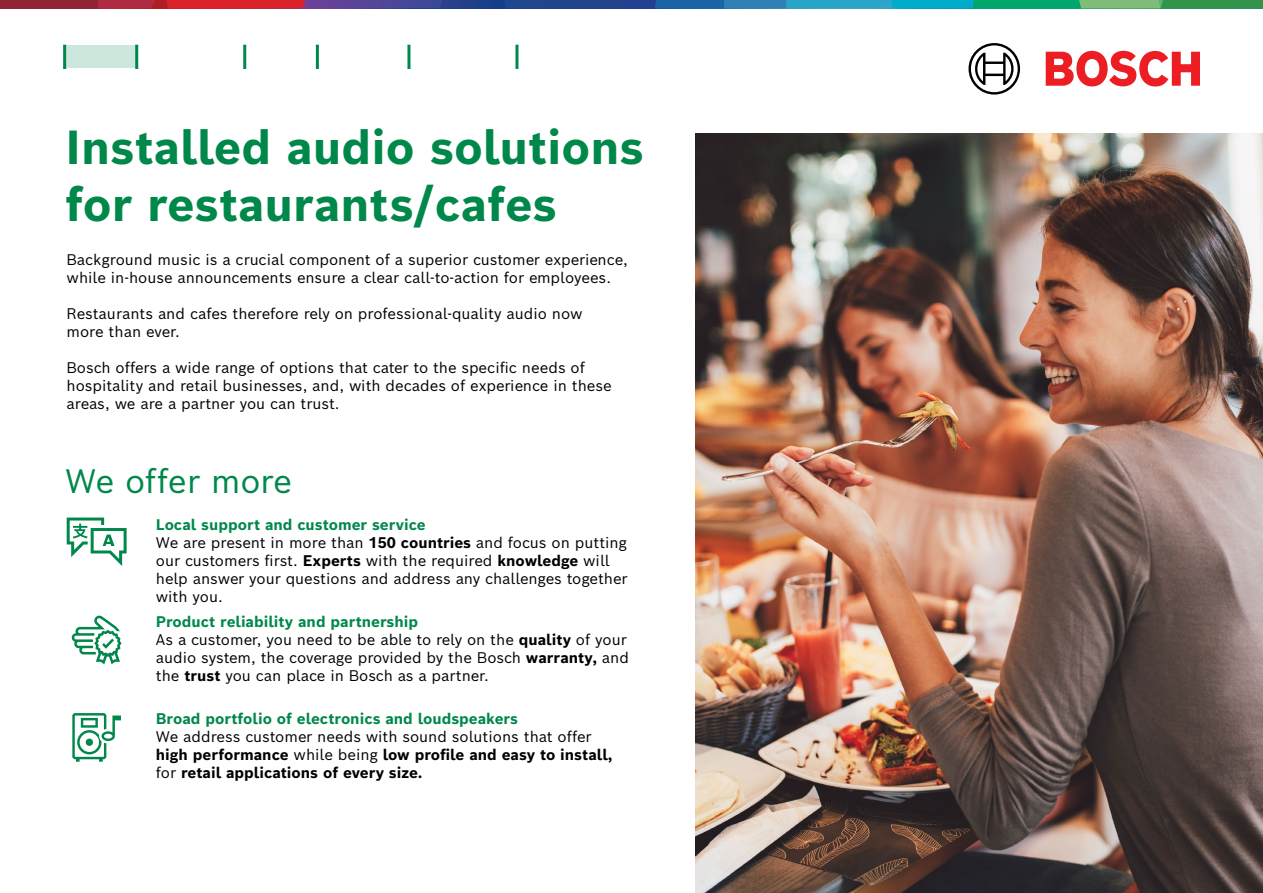
<style>
.page{position:relative;width:1263px;height:893px;background:#fff}
.page>*{position:absolute;margin:0;border:0;box-sizing:border-box;transform-origin:0 0}
.t1{font:700 46.5px/57px "Bosch Sans";color:#00884a}
.t2{font:33px "Bosch Sans";letter-spacing:-.015em;color:#00884a}
.t3{font:15px/18px "Bosch Sans";color:#000}
.t4{font:700 15px/18px "Bosch Sans";color:#000}
.t5{font:700 15px "Bosch Sans";color:#00884a}
.s1{font-weight:700;color:#00884a}
.s2{font-weight:700}
.s3{font-weight:400}
</style>
<div class="page">
<img style="left:695px;top:134px;width:568px;height:759px">
<svg style="left:66px;top:517px;width:61px;height:49px"></svg>
<svg style="left:71px;top:615px;width:51px;height:50px"></svg>
<svg style="left:72px;top:713px;width:49px;height:49px"></svg>
<div style="left:0;top:0;width:97px;height:9px;background:#902336"></div>
<svg style="left:97px;top:0;width:1166px;height:9px;background:#486b80"></svg>
<svg style="left:1046px;top:51px;width:154px;height:35px"></svg>
<svg style="left:968px;top:43px;width:52px;height:52px"></svg>
<div style="left:65px;top:45px;width:72px;height:22px;background:#cce7db"></div>
<hr style="left:135px;top:45px;width:3px;height:24px;background:#00884a">
<hr style="left:316px;top:45px;width:3px;height:24px;background:#00884a">
<hr style="left:243px;top:45px;width:3px;height:24px;background:#00884a">
<hr style="left:63px;top:45px;width:3px;height:24px;background:#00884a">
<hr style="left:407px;top:45px;width:3px;height:24px;background:#00884a">
<hr style="left:515px;top:45px;width:3px;height:24px;background:#00884a">
<h1 class="t1" style="left:65px;top:114px;width:580px">Installed audio solutions for restaurants/cafes</h1>
<p class="t3" style="left:67px;top:249px;width:563px">Background music is a crucial component of a superior customer experience, while in-house announcements ensure a clear call-to-action for employees.</p>
<p class="t3" style="left:67px;top:303px;width:518px">Restaurants and cafes therefore rely on professional-quality audio now more than ever.</p>
<p class="t3" style="left:67px;top:357px;width:547px">Bosch offers a wide range of options that cater to the specific needs of hospitality and retail businesses, and, with decades of experience in these areas, we are a partner you can trust.</p>
<h2 class="t2" style="left:65px;top:453px;width:229px">We offer more</h2>
<p class="t3" style="left:156px;top:514px;width:473px"><span class="s1">Local support and customer service<br></span>We are present in more than <span class="s2">150 countries</span> and focus on putting our customers first. <span class="s2">Experts</span> with the required <span class="s2">knowledge</span> will help answer your questions and address any challenges together with you.</p>
<p class="t3" style="left:156px;top:612px;width:475px"><span class="s1">Product reliability and partnership<br></span>As a customer, you need to be able to rely on the <span class="s2">quality</span> of your audio system, the coverage provided by the Bosch <span class="s2">warranty,</span> and the <span class="s2">trust</span> you can place in Bosch as a partner.</p>
<p class="t5" style="left:156px;top:706px;width:364px">Broad portfolio of electronics and loudspeakers</p>
<p class="t4" style="left:156px;top:726px;width:458px"><span class="s3">We address customer needs with sound solutions that offer </span>high performance <span class="s3">while being</span> low profile and easy to install, <span class="s3">for</span> retail applications of every size.</p>
</div>
